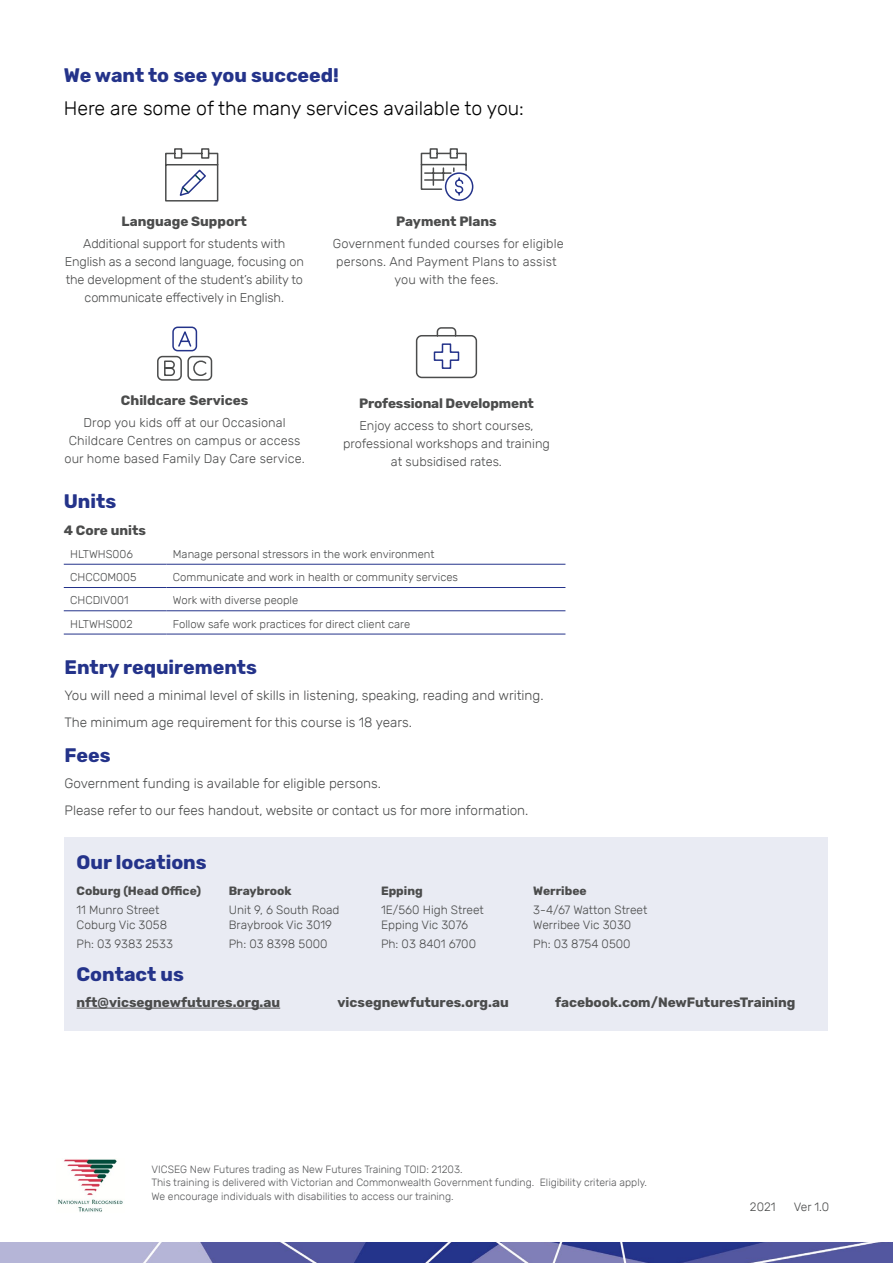
<style>
.page{position:relative;width:893px;height:1263px;background:#fff}
.page>*{position:absolute;margin:0;border:0;box-sizing:border-box;transform-origin:0 0}
.t1{font:700 19.5px "Rubik";color:#24338a}
.t2{font:300 19.5px "Rubik";color:#000}
.t3{font:300 13.5px/26.5px "Rubik";color:#4b4c4c}
.t4{font:700 13.5px "Rubik";color:#4b4c4c}
.t5{font:300 12.75px/18px "Rubik";color:#4b4c4c;text-align:center}
.t6{font:300 12px/15px "Rubik";color:#4b4c4c}
.t7{font:700 12px "Rubik";color:#4b4c4c}
.t8{font:300 11.25px "Rubik";color:#4b4c4c}
.t9{font:300 10.5px/13.5px "Rubik";color:#58595b}
</style>
<div class="page">
<img style="left:0;top:1242px;width:893px;height:21px">
<svg style="left:165px;top:148px;width:54px;height:54px"></svg>
<div style="left:445px;top:172px;width:28px;height:29px;border:2px solid #24338a;border-radius:50%"></div>
<svg style="left:420px;top:148px;width:48px;height:48px"></svg>
<div style="left:172px;top:327px;width:25px;height:24px;border:2px solid #24338a;border-radius:5px"></div>
<svg style="left:177px;top:328px;width:16px;height:19px"></svg>
<svg style="left:157px;top:355px;width:56px;height:26px"></svg>
<hr style="left:64px;top:634px;width:102px;height:1px;background:#24338a">
<hr style="left:166px;top:634px;width:399px;height:1px;background:#24338a">
<hr style="left:64px;top:610px;width:102px;height:1px;background:#24338a">
<hr style="left:166px;top:610px;width:399px;height:1px;background:#24338a">
<hr style="left:64px;top:587px;width:102px;height:1px;background:#24338a">
<hr style="left:166px;top:587px;width:399px;height:1px;background:#24338a">
<hr style="left:64px;top:564px;width:102px;height:1px;background:#24338a">
<hr style="left:166px;top:564px;width:399px;height:1px;background:#24338a">
<img style="left:58px;top:1159px;width:65px;height:53px">
<svg style="left:415px;top:327px;width:63px;height:52px"></svg>
<div style="left:65px;top:838px;width:763px;height:193px;background:#e9ebf3"></div>
<hr style="left:77px;top:1008px;width:203px;height:1px;background:#4b4c4c">
<h1 class="t1" style="left:64px;top:64px;width:277px">We want to see you succeed!</h1>
<h1 class="t2" style="left:64px;top:97px;width:462px">Here are some of the many services available to you:</h1>
<p class="t4" style="left:122px;top:213px;width:127px">Language Support</p>
<p class="t5" style="left:65px;top:235px;width:241px">Additional support for students with English as a second language, focusing on the development of the student’s ability to communicate effectively in English.</p>
<p class="t4" style="left:396px;top:213px;width:102px">Payment Plans</p>
<p class="t5" style="left:333px;top:235px;width:232px">Government funded courses for eligible persons. And Payment Plans to assist you with the fees.</p>
<p class="t4" style="left:121px;top:392px;width:129px">Childcare Services</p>
<p class="t5" style="left:64px;top:414px;width:242px">Drop you kids off at our Occasional<br>Childcare Centres on campus or access our home based Family Day Care service.</p>
<p class="t4" style="left:359px;top:395px;width:176px">Professional Development</p>
<p class="t5" style="left:343px;top:417px;width:208px">Enjoy access to short courses, professional workshops and training at subsidised rates.</p>
<h1 class="t1" style="left:64px;top:490px;width:54px">Units</h1>
<p class="t4" style="left:64px;top:522px;width:84px">4 Core units</p>
<p class="t8" style="left:70px;top:548px;width:64px">HLTWHS006</p>
<p class="t8" style="left:173px;top:548px;width:263px">Manage personal stressors in the work environment</p>
<p class="t8" style="left:70px;top:571px;width:68px">CHCCOM005</p>
<p class="t8" style="left:173px;top:571px;width:287px">Communicate and work in health or community services</p>
<p class="t8" style="left:70px;top:594px;width:60px">CHCDIV001</p>
<p class="t8" style="left:173px;top:594px;width:127px">Work with diverse people</p>
<p class="t8" style="left:70px;top:617px;width:64px">HLTWHS002</p>
<p class="t8" style="left:173px;top:617px;width:239px">Follow safe work practices for direct client care</p>
<h1 class="t1" style="left:65px;top:656px;width:194px">Entry requirements</h1>
<p class="t3" style="left:65px;top:683px;width:481px">You will need a minimal level of skills in listening, speaking, reading and writing.<br>The minimum age requirement for this course is 18 years.</p>
<h1 class="t1" style="left:65px;top:744px;width:48px">Fees</h1>
<p class="t3" style="left:65px;top:771px;width:465px">Government funding is available for eligible persons.<br>Please refer to our fees handout, website or contact us for more information.</p>
<h1 class="t1" style="left:77px;top:851px;width:132px">Our locations</h1>
<p class="t7" style="left:77px;top:883px;width:126px">Coburg (Head Office)</p>
<p class="t6" style="left:77px;top:903px;width:92px">11 Munro Street<br>Coburg Vic 3058</p>
<p class="t6" style="left:77px;top:937px;width:98px">Ph: 03 9383 2533</p>
<h1 class="t1" style="left:77px;top:963px;width:109px">Contact us</h1>
<p class="t7" style="left:229px;top:883px;width:64px">Braybrook</p>
<p class="t6" style="left:229px;top:903px;width:112px">Unit 9, 6 South Road<br>Braybrook Vic 3019</p>
<p class="t6" style="left:229px;top:937px;width:100px">Ph: 03 8398 5000</p>
<p class="t7" style="left:381px;top:883px;width:43px">Epping</p>
<p class="t6" style="left:381px;top:903px;width:104px">1E/560 High Street<br>Epping Vic 3076</p>
<p class="t6" style="left:381px;top:937px;width:97px">Ph: 03 8401 6700</p>
<p class="t7" style="left:533px;top:883px;width:55px">Werribee</p>
<p class="t6" style="left:533px;top:903px;width:116px">3-4/67 Watton Street<br>Werribee Vic 3030</p>
<p class="t6" style="left:533px;top:937px;width:99px">Ph: 03 8754 0500</p>
<p class="t4" style="left:77px;top:995px;width:205px">nft@vicsegnewfutures.org.au</p>
<p class="t4" style="left:338px;top:995px;width:173px">vicsegnewfutures.org.au</p>
<p class="t4" style="left:555px;top:995px;width:242px">facebook.com/NewFuturesTraining</p>
<p class="t9" style="left:151px;top:1162px;width:497px">VICSEG New Futures trading as New Futures Training TOID: 21203.<br>This training is delivered with Victorian and Commonwealth Government funding. Eligibility criteria apply.<br>We encourage individuals with disabilities to access our training.</p>
<p class="t6" style="left:750px;top:1199px;width:27px">2021</p>
<p class="t6" style="left:794px;top:1199px;width:37px">Ver 1.0</p>
</div>
